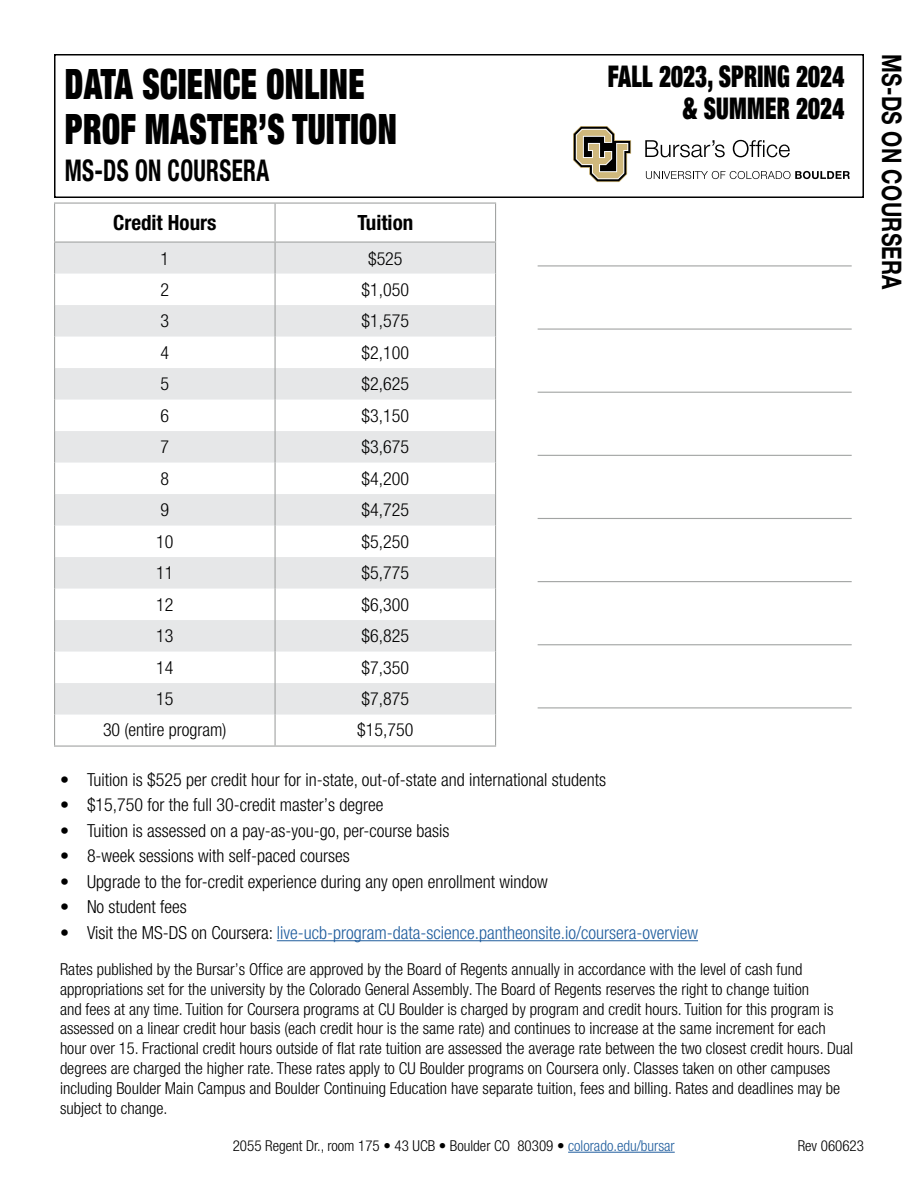
<style>
.page{position:relative;width:918px;height:1188px;background:#fff}
.page>*{position:absolute;margin:0;border:0;box-sizing:border-box;transform-origin:0 0}
.t1{font:900 condensed 42px/45px "Helvetica Neue LT Pro";letter-spacing:.015em;color:#000;scale:.77 1}
.t2{font:900 condensed 30px/31.5px "Helvetica Neue LT Pro";letter-spacing:.01em;color:#000;text-align:right;scale:.76 1}
.t3{font:700 condensed 30px "Helvetica Neue LT Pro";letter-spacing:.015em;color:#000;scale:.77 1}
.t4{font:700 27px "Helvetica Neue LT Pro";letter-spacing:.015em;color:#000;scale:.77 1}
.t5{font:700 condensed 21px "Helvetica Neue LT Pro";color:#000}
.t6{font:300 condensed 18px "Helvetica Neue LT Pro";color:#000}
.t7{font:300 condensed 18px "Helvetica Neue LT Pro";color:#215e9e}
.t8{font:300 condensed 16.5px/19.8px "Helvetica Neue LT Pro";color:#000}
.t9{font:300 condensed 15px "Helvetica Neue LT Pro";color:#000}
.s1{color:#000}
.s2{color:#215e9e}
</style>
<div class="page">
<hr style="left:568px;top:1152px;width:107px;height:1px;background:#215e9e">
<div style="left:54px;top:54px;width:810px;height:144px;border:2px solid #000"></div>
<svg style="left:645px;top:140px;width:80px;height:17px"></svg>
<svg style="left:733px;top:140px;width:57px;height:17px"></svg>
<svg style="left:646px;top:171px;width:204px;height:8px"></svg>
<svg style="left:573px;top:126px;width:58px;height:56px"></svg>
<svg style="left:55px;top:243px;width:440px;height:472px;fill:#e6e7e8"></svg>
<hr style="left:54px;top:243px;width:1px;height:31px;background:#a2a4a3">
<hr style="left:274px;top:243px;width:2px;height:31px;background:#a2a4a3">
<hr style="left:495px;top:243px;width:1px;height:31px;background:#a2a4a3">
<hr style="left:54px;top:274px;width:1px;height:31px;background:#a2a4a3">
<hr style="left:274px;top:274px;width:2px;height:31px;background:#a2a4a3">
<hr style="left:495px;top:274px;width:1px;height:31px;background:#a2a4a3">
<hr style="left:54px;top:305px;width:1px;height:32px;background:#a2a4a3">
<hr style="left:274px;top:305px;width:2px;height:32px;background:#a2a4a3">
<hr style="left:495px;top:305px;width:1px;height:32px;background:#a2a4a3">
<hr style="left:54px;top:337px;width:1px;height:31px;background:#a2a4a3">
<hr style="left:274px;top:337px;width:2px;height:31px;background:#a2a4a3">
<hr style="left:495px;top:337px;width:1px;height:31px;background:#a2a4a3">
<hr style="left:54px;top:368px;width:1px;height:32px;background:#a2a4a3">
<hr style="left:274px;top:368px;width:2px;height:32px;background:#a2a4a3">
<hr style="left:495px;top:368px;width:1px;height:32px;background:#a2a4a3">
<hr style="left:54px;top:400px;width:1px;height:31px;background:#a2a4a3">
<hr style="left:274px;top:400px;width:2px;height:31px;background:#a2a4a3">
<hr style="left:495px;top:400px;width:1px;height:31px;background:#a2a4a3">
<hr style="left:54px;top:431px;width:1px;height:32px;background:#a2a4a3">
<hr style="left:274px;top:431px;width:2px;height:32px;background:#a2a4a3">
<hr style="left:495px;top:431px;width:1px;height:32px;background:#a2a4a3">
<hr style="left:54px;top:463px;width:1px;height:31px;background:#a2a4a3">
<hr style="left:274px;top:463px;width:2px;height:31px;background:#a2a4a3">
<hr style="left:495px;top:463px;width:1px;height:31px;background:#a2a4a3">
<hr style="left:54px;top:494px;width:1px;height:32px;background:#a2a4a3">
<hr style="left:274px;top:494px;width:2px;height:32px;background:#a2a4a3">
<hr style="left:495px;top:494px;width:1px;height:32px;background:#a2a4a3">
<hr style="left:54px;top:526px;width:1px;height:31px;background:#a2a4a3">
<hr style="left:274px;top:526px;width:2px;height:31px;background:#a2a4a3">
<hr style="left:495px;top:526px;width:1px;height:31px;background:#a2a4a3">
<hr style="left:54px;top:557px;width:1px;height:32px;background:#a2a4a3">
<hr style="left:274px;top:557px;width:2px;height:32px;background:#a2a4a3">
<hr style="left:495px;top:557px;width:1px;height:32px;background:#a2a4a3">
<hr style="left:54px;top:589px;width:1px;height:31px;background:#a2a4a3">
<hr style="left:274px;top:589px;width:2px;height:31px;background:#a2a4a3">
<hr style="left:495px;top:589px;width:1px;height:31px;background:#a2a4a3">
<hr style="left:54px;top:620px;width:1px;height:32px;background:#a2a4a3">
<hr style="left:274px;top:620px;width:2px;height:32px;background:#a2a4a3">
<hr style="left:495px;top:620px;width:1px;height:32px;background:#a2a4a3">
<hr style="left:54px;top:652px;width:1px;height:31px;background:#a2a4a3">
<hr style="left:274px;top:652px;width:2px;height:31px;background:#a2a4a3">
<hr style="left:495px;top:652px;width:1px;height:31px;background:#a2a4a3">
<hr style="left:54px;top:683px;width:1px;height:32px;background:#a2a4a3">
<hr style="left:274px;top:683px;width:2px;height:32px;background:#a2a4a3">
<hr style="left:495px;top:683px;width:1px;height:32px;background:#a2a4a3">
<hr style="left:54px;top:715px;width:1px;height:31px;background:#a2a4a3">
<hr style="left:274px;top:715px;width:2px;height:31px;background:#a2a4a3">
<hr style="left:495px;top:715px;width:1px;height:31px;background:#a2a4a3">
<hr style="left:54px;top:746px;width:221px;height:1px;background:#a2a4a3">
<hr style="left:275px;top:746px;width:221px;height:1px;background:#a2a4a3">
<hr style="left:54px;top:202px;width:221px;height:2px;background:#a2a4a3">
<hr style="left:54px;top:204px;width:1px;height:38px;background:#a2a4a3">
<hr style="left:275px;top:202px;width:221px;height:2px;background:#a2a4a3">
<hr style="left:274px;top:204px;width:2px;height:38px;background:#a2a4a3">
<hr style="left:495px;top:204px;width:1px;height:38px;background:#a2a4a3">
<hr style="left:54px;top:242px;width:221px;height:1px;background:#a2a4a3">
<hr style="left:275px;top:242px;width:221px;height:1px;background:#a2a4a3">
<hr style="left:277px;top:940px;width:421px;height:1px;background:#215e9e">
<hr style="left:538px;top:265px;width:314px;height:1px;background:#a2a4a3">
<hr style="left:538px;top:328px;width:314px;height:2px;background:#a2a4a3">
<hr style="left:538px;top:392px;width:314px;height:1px;background:#a2a4a3">
<hr style="left:538px;top:455px;width:314px;height:1px;background:#a2a4a3">
<hr style="left:538px;top:518px;width:314px;height:1px;background:#a2a4a3">
<hr style="left:538px;top:581px;width:314px;height:1px;background:#a2a4a3">
<hr style="left:538px;top:644px;width:314px;height:1px;background:#a2a4a3">
<hr style="left:538px;top:707px;width:314px;height:1px;background:#a2a4a3">
<h1 class="t1" style="left:65px;top:60px;width:433px">DATA SCIENCE ONLINE<br>PROF MASTER’S TUITION</h1>
<h2 class="t3" style="left:65px;top:153px;width:267px">MS-DS ON COURSERA</h2>
<p class="t5" style="left:113px;top:210px;width:105px">Credit Hours</p>
<p class="t5" style="left:357px;top:210px;width:57px">Tuition</p>
<p class="t6" style="left:160px;top:248px;width:10px">1</p>
<p class="t6" style="left:368px;top:248px;width:36px">$525</p>
<p class="t6" style="left:160px;top:279px;width:10px">2</p>
<p class="t6" style="left:362px;top:279px;width:49px">$1,050</p>
<p class="t6" style="left:160px;top:311px;width:10px">3</p>
<p class="t6" style="left:362px;top:311px;width:49px">$1,575</p>
<p class="t6" style="left:160px;top:342px;width:10px">4</p>
<p class="t6" style="left:362px;top:342px;width:49px">$2,100</p>
<p class="t6" style="left:160px;top:374px;width:10px">5</p>
<p class="t6" style="left:362px;top:374px;width:49px">$2,625</p>
<p class="t6" style="left:160px;top:405px;width:10px">6</p>
<p class="t6" style="left:362px;top:405px;width:49px">$3,150</p>
<p class="t6" style="left:160px;top:437px;width:10px">7</p>
<p class="t6" style="left:362px;top:437px;width:49px">$3,675</p>
<p class="t6" style="left:160px;top:468px;width:10px">8</p>
<p class="t6" style="left:362px;top:468px;width:49px">$4,200</p>
<p class="t6" style="left:160px;top:500px;width:10px">9</p>
<p class="t6" style="left:362px;top:500px;width:49px">$4,725</p>
<p class="t6" style="left:156px;top:531px;width:19px">10</p>
<p class="t6" style="left:362px;top:531px;width:49px">$5,250</p>
<p class="t6" style="left:156px;top:563px;width:19px">11</p>
<p class="t6" style="left:362px;top:563px;width:49px">$5,775</p>
<p class="t6" style="left:156px;top:594px;width:19px">12</p>
<p class="t6" style="left:362px;top:594px;width:49px">$6,300</p>
<p class="t6" style="left:156px;top:626px;width:19px">13</p>
<p class="t6" style="left:362px;top:626px;width:49px">$6,825</p>
<p class="t6" style="left:156px;top:657px;width:19px">14</p>
<p class="t6" style="left:362px;top:657px;width:49px">$7,350</p>
<p class="t6" style="left:156px;top:689px;width:19px">15</p>
<p class="t6" style="left:362px;top:689px;width:49px">$7,875</p>
<p class="t6" style="left:103px;top:720px;width:125px">30 (entire program)</p>
<p class="t6" style="left:357px;top:720px;width:58px">$15,750</p>
<h2 class="t2" style="left:608px;top:60px;width:313px">FALL 2023, SPRING 2024 &amp; SUMMER 2024</h2>
<p class="t6" style="left:60px;top:769px;width:548px">• Tuition is $525 per credit hour for in-state, out-of-state and international students</p>
<p class="t6" style="left:60px;top:795px;width:325px">• $15,750 for the full 30-credit master’s degree</p>
<p class="t6" style="left:60px;top:820px;width:391px">• Tuition is assessed on a pay-as-you-go, per-course basis</p>
<p class="t6" style="left:60px;top:846px;width:291px">• 8-week sessions with self-paced courses</p>
<p class="t6" style="left:60px;top:871px;width:489px">• Upgrade to the for-credit experience during any open enrollment window</p>
<p class="t6" style="left:60px;top:897px;width:128px">• No student fees</p>
<p class="t7" style="left:60px;top:922px;width:640px"><span class="s1">• Visit the MS-DS on Coursera:</span> live-ucb-program-data-science.pantheonsite.io/coursera-overview</p>
<p class="t8" style="left:60px;top:959px;width:795px">Rates published by the Bursar’s Office are approved by the Board of Regents annually in accordance with the level of cash fund appropriations set for the university by the Colorado General Assembly. The Board of Regents reserves the right to change tuition<br>and fees at any time. Tuition for Coursera programs at CU Boulder is charged by program and credit hours. Tuition for this program is assessed on a linear credit hour basis (each credit hour is the same rate) and continues to increase at the same increment for each hour over 15. Fractional credit hours outside of flat rate tuition are assessed the average rate between the two closest credit hours. Dual degrees are charged the higher rate. These rates apply to CU Boulder programs on Coursera only. Classes taken on other campuses including Boulder Main Campus and Boulder Continuing Education have separate tuition, fees and billing. Rates and deadlines may be subject to change.</p>
<p class="t9" style="left:233px;top:1137px;width:443px">2055 Regent Dr., room 175 • 43 UCB • Boulder CO 80309 • <span class="s2">colorado.edu/bursar</span></p>
<p class="t9" style="left:798px;top:1137px;width:68px">Rev 060623</p>
<h3 class="t4" style="left:909px;top:54px;width:308px;rotate:90deg">MS-DS ON COURSERA</h3>
</div>
